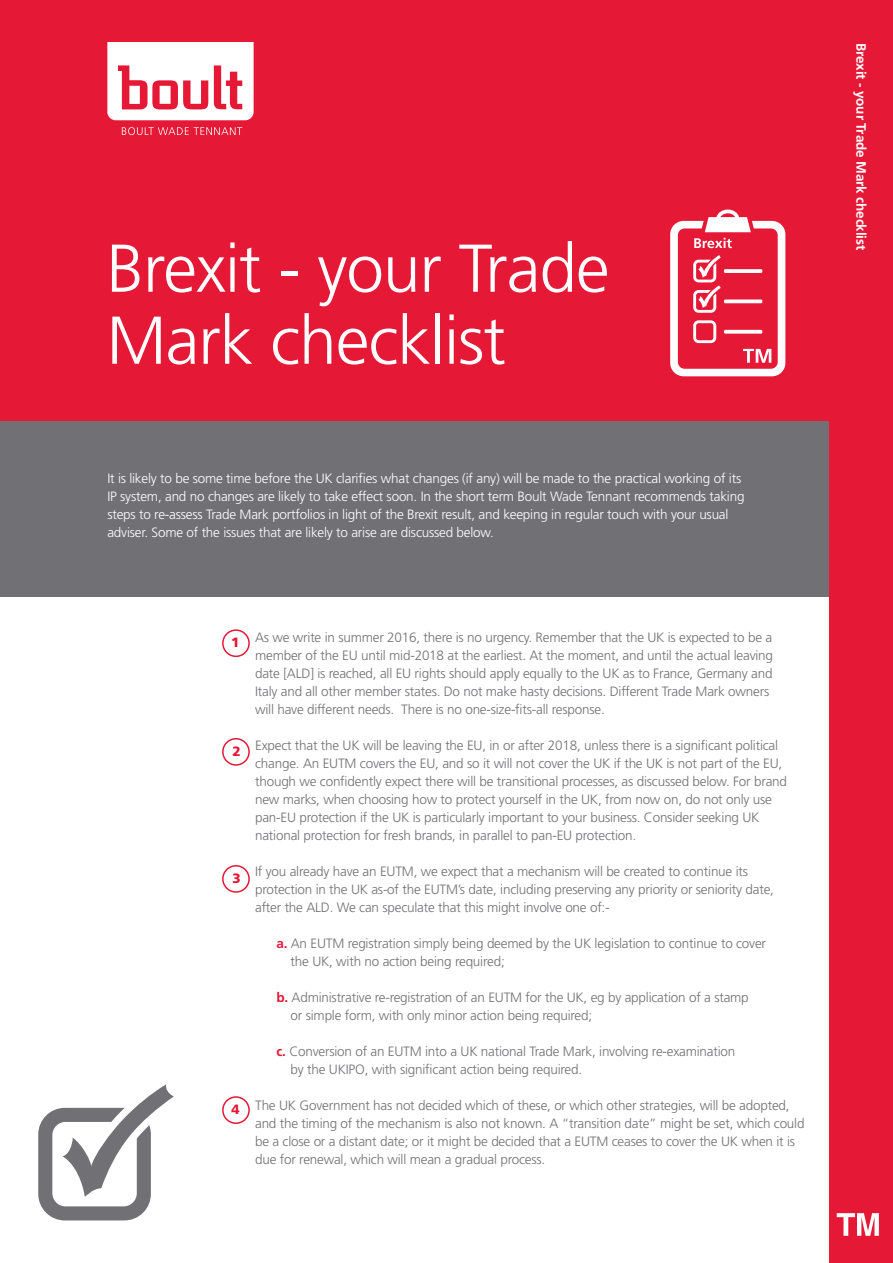
<style>
.page{position:relative;width:893px;height:1263px;background:#fff}
.page>*{position:absolute;margin:0;border:0;box-sizing:border-box;transform-origin:0 0}
.t1{font:300 67.5px/72px "Frutiger";letter-spacing:-.015em;color:#fff}
.t2{font:300 13.5px/18px "Frutiger";letter-spacing:-.015em;color:#717074}
.t3{font:300 13.5px/18px "Frutiger";letter-spacing:-.015em;color:#fff}
.t4{font:700 13.5px "Frutiger";letter-spacing:-.01em;color:#fff}
.t5{font:900 13.5px "Frutiger";color:#e51836}
.s1{font-weight:700;color:#e51836}
</style>
<div class="page">
<div style="left:0;top:421px;width:893px;height:175px;background:#717074"></div>
<div style="left:0;top:0;width:893px;height:421px;background:#e51836"></div>
<svg style="left:107px;top:43px;width:147px;height:77px"></svg>
<svg style="left:122px;top:127px;width:120px;height:8px"></svg>
<div style="left:829px;top:0;width:64px;height:1263px;background:#e51836"></div>
<svg style="left:837px;top:1213px;width:42px;height:23px"></svg>
<div style="left:222px;top:629px;width:28px;height:28px;border:2px solid #e51836;border-radius:50%"></div>
<div style="left:222px;top:738px;width:28px;height:28px;border:2px solid #e51836;border-radius:50%"></div>
<div style="left:222px;top:865px;width:28px;height:28px;border:2px solid #e51836;border-radius:50%"></div>
<div style="left:222px;top:1096px;width:28px;height:28px;border:2px solid #e51836;border-radius:50%"></div>
<svg style="left:670px;top:209px;width:115px;height:167px"></svg>
<svg style="left:38px;top:1084px;width:136px;height:136px"></svg>
<p class="t1" style="left:107px;top:232px;width:505px">Brexit - your Trade<br>Mark checklist</p>
<p class="t3" style="left:107px;top:470px;width:639px">It is likely to be some time before the UK clarifies what changes (if any) will be made to the practical working of its IP system, and no changes are likely to take effect soon. In the short term Boult Wade Tennant recommends taking steps to re-assess Trade Mark portfolios in light of the Brexit result, and keeping in regular touch with your usual adviser. Some of the issues that are likely to arise are discussed below.</p>
<p class="t5" style="left:231px;top:634px;width:10px">1</p>
<p class="t5" style="left:232px;top:743px;width:10px">2</p>
<p class="t5" style="left:232px;top:870px;width:10px">3</p>
<p class="t5" style="left:232px;top:1101px;width:10px">4</p>
<p class="t2" style="left:255px;top:628px;width:519px">As we write in summer 2016, there is no urgency. Remember that the UK is expected to be a member of the EU until mid-2018 at the earliest. At the moment, and until the actual leaving</p>
<p class="t2" style="left:255px;top:664px;width:519px">date [ALD] is reached, all EU rights should apply equally to the UK as to France, Germany and</p>
<p class="t2" style="left:255px;top:682px;width:516px">Italy and all other member states. Do not make hasty decisions. Different Trade Mark owners</p>
<p class="t2" style="left:255px;top:700px;width:351px">will have different needs. There is no one-size-fits-all response.</p>
<p class="t2" style="left:255px;top:736px;width:533px">Expect that the UK will be leaving the EU, in or after 2018, unless there is a significant political change. An EUTM covers the EU, and so it will not cover the UK if the UK is not part of the EU, though we confidently expect there will be transitional processes, as discussed below. For brand new marks, when choosing how to protect yourself in the UK, from now on, do not only use</p>
<p class="t2" style="left:255px;top:808px;width:506px">pan-EU protection if the UK is particularly important to your business. Consider seeking UK national protection for fresh brands, in parallel to pan-EU protection.</p>
<p class="t2" style="left:255px;top:862px;width:520px">If you already have an EUTM, we expect that a mechanism will be created to continue its protection in the UK as-of the EUTM’s date, including preserving any priority or seniority date,</p>
<p class="t2" style="left:255px;top:898px;width:356px">after the ALD. We can speculate that this might involve one of:-</p>
<p class="t2" style="left:276px;top:934px;width:491px"><span class="s1">a.</span> An EUTM registration simply being deemed by the UK legislation to continue to cover</p>
<p class="t2" style="left:291px;top:952px;width:216px">the UK, with no action being required;</p>
<p class="t2" style="left:276px;top:988px;width:474px"><span class="s1">b.</span> Administrative re-registration of an EUTM for the UK, eg by application of a stamp</p>
<p class="t2" style="left:291px;top:1006px;width:303px">or simple form, with only minor action being required;</p>
<p class="t2" style="left:276px;top:1042px;width:460px"><span class="s1">c.</span> Conversion of an EUTM into a UK national Trade Mark, involving re-examination</p>
<p class="t2" style="left:291px;top:1060px;width:293px">by the UKIPO, with significant action being required.</p>
<p class="t2" style="left:255px;top:1096px;width:551px">The UK Government has not decided which of these, or which other strategies, will be adopted, and the timing of the mechanism is also not known. A “transition date” might be set, which could be a close or a distant date; or it might be decided that a EUTM ceases to cover the UK when it is due for renewal, which will mean a gradual process.</p>
<p class="t4" style="left:869px;top:43px;width:209px;rotate:90deg">Brexit - your Trade Mark checklist</p>
</div>
